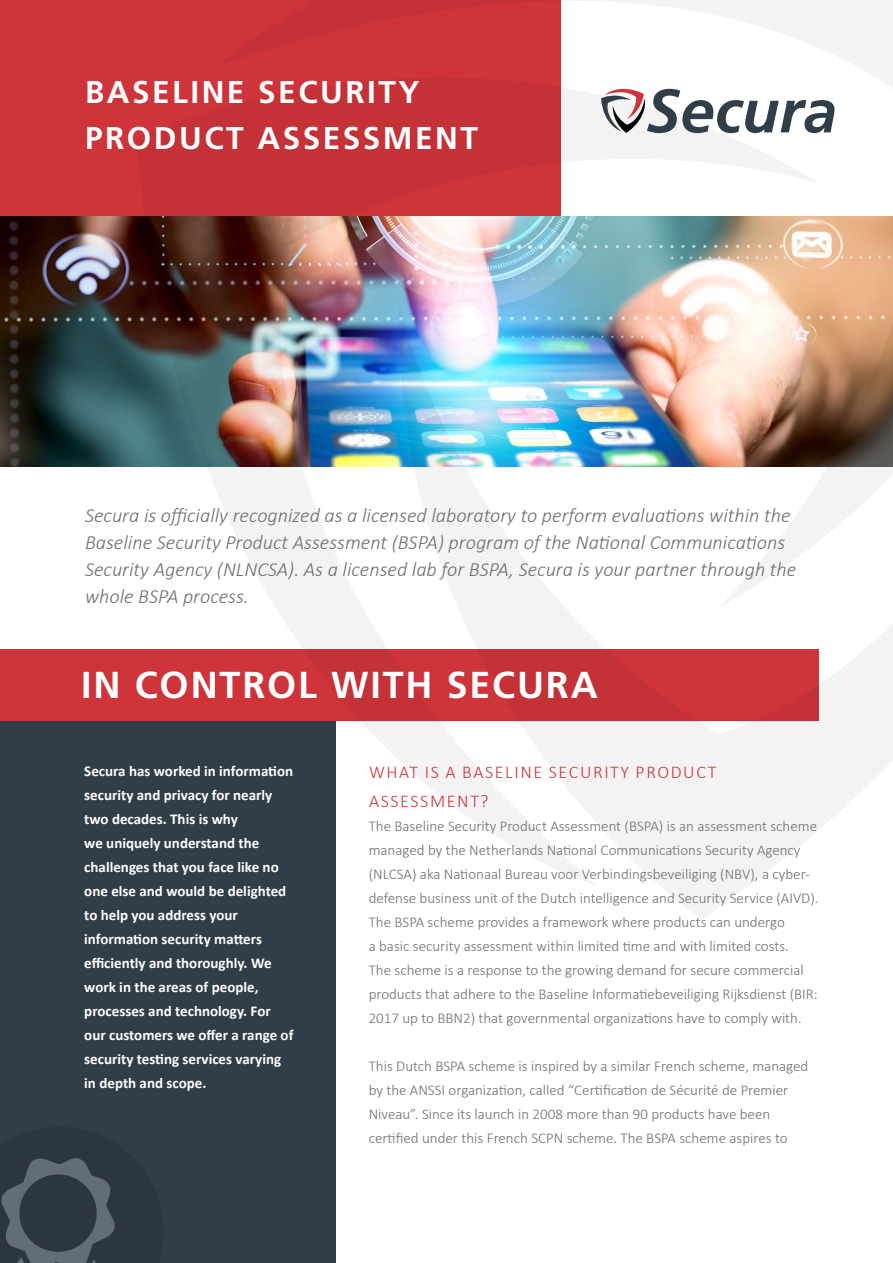
<style>
.page{position:relative;width:893px;height:1263px;background:#fff}
.page>*{position:absolute;margin:0;border:0;box-sizing:border-box;transform-origin:0 0}
.t1{font:700 37.5px "Frutiger LT Std";letter-spacing:.05em;color:#fff}
.t2{font:700 31.5px/46.5px "Frutiger LT Std";letter-spacing:.08em;color:#fff}
.t3{font:italic 300 20.25px/27px "Calibri";color:#6d6e71}
.t4{font:300 18px/28.5px "Calibri";letter-spacing:.09em;color:#ce343a}
.t5{font:300 15px/24px "Calibri";color:#6d6e71}
.t6{font:700 15px/24px "Calibri";color:#fff}
</style>
<div class="page">
<div style="left:0;top:721px;width:335px;height:542px;background:#303e49"></div>
<img style="left:0;top:1128px;width:162px;height:135px">
<img style="left:0;top:216px;width:137px;height:250px">
<svg style="left:137px;top:216px;width:253px;height:670px"></svg>
<svg style="left:390px;top:609px;width:503px;height:310px"></svg>
<img style="left:219px;top:0;width:674px;height:609px">
<svg style="left:601px;top:82px;width:233px;height:51px"></svg>
<div style="left:0;top:649px;width:819px;height:72px;background:#ce343a"></div>
<div style="left:0;top:0;width:560px;height:216px;background:#ce343a"></div>
<h2 class="t2" style="left:85px;top:69px;width:394px">BASELINE SECURITY<br>PRODUCT ASSESSMENT</h2>
<p class="t3" style="left:85px;top:502px;width:713px">Secura is officially recognized as a licensed laboratory to perform evaluations within the Baseline Security Product Assessment (BSPA) program of the National Communications Security Agency (NLNCSA). As a licensed lab for BSPA, Secura is your partner through the whole BSPA process.</p>
<h1 class="t1" style="left:81px;top:662px;width:518px">IN CONTROL WITH SECURA</h1>
<p class="t6" style="left:84px;top:758px;width:211px">Secura has worked in information security and privacy for nearly two decades. This is why<br>we uniquely understand the challenges that you face like no one else and would be delighted to help you address your information security matters efficiently and thoroughly. We work in the areas of people, processes and technology. For our customers we offer a range of security testing services varying in depth and scope.</p>
<p class="t4" style="left:369px;top:758px;width:349px">WHAT IS A BASELINE SECURITY PRODUCT<br>ASSESSMENT?</p>
<p class="t5" style="left:369px;top:814px;width:451px">The Baseline Security Product Assessment (BSPA) is an assessment scheme managed by the Netherlands National Communications Security Agency (NLCSA) aka Nationaal Bureau voor Verbindingsbeveiliging (NBV), a cyber&shy;defense business unit of the Dutch intelligence and Security Service (AIVD).<br>The BSPA scheme provides a framework where products can undergo<br>a basic security assessment within limited time and with limited costs.<br>The scheme is a response to the growing demand for secure commercial products that adhere to the Baseline Informatiebeveiliging Rijksdienst (BIR:<br>2017 up to BBN2) that governmental organizations have to comply with.</p>
<p class="t5" style="left:369px;top:1054px;width:441px">This Dutch BSPA scheme is inspired by a similar French scheme, managed by the ANSSI organization, called “Certification de Sécurité de Premier Niveau”. Since its launch in 2008 more than 90 products have been certified under this French SCPN scheme. The BSPA scheme aspires to</p>
</div>
